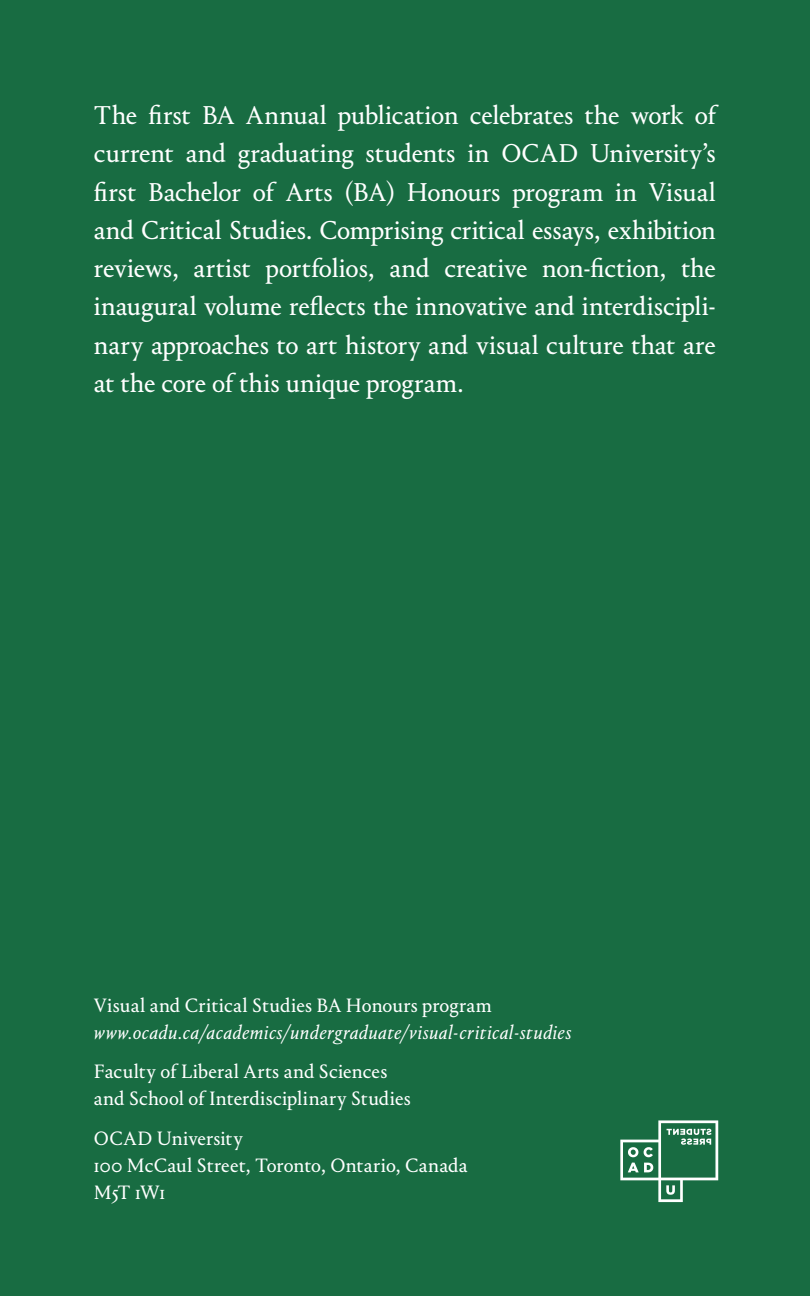
<style>
.page{position:relative;width:810px;height:1296px;background:#186c42}
.page>*{position:absolute;margin:0;border:0;box-sizing:border-box;transform-origin:0 0}
.t1{font:27px/38.2px "Portrait Text";letter-spacing:-.005em;color:#fff;text-align:justify}
.t2{font:20.25px/27px "Portrait Text";color:#fff}
.t3{font:italic 20.25px "Portrait Text";letter-spacing:.015em;color:#fff}
</style>
<div class="page">
<svg style="left:620px;top:1120px;width:98px;height:82px"></svg>
<p class="t1" style="left:94px;top:95px;width:624px">The first BA Annual publication celebrates the work of current and graduating students in OCAD University’s first Bachelor of Arts (BA) Honours program in Visual and Critical Studies. Comprising critical essays, exhibition reviews, artist portfolios, and creative non-fiction, the inaugural volume reflects the innovative and interdiscipli&shy;nary approaches to art history and visual culture that are at the core of this unique program.</p>
<p class="t2" style="left:94px;top:991px;width:400px">Visual and Critical Studies BA Honours program</p>
<p class="t3" style="left:94px;top:1018px;width:479px">www.ocadu.ca/academics/undergraduate/visual-critical-studies</p>
<p class="t2" style="left:94px;top:1057px;width:319px">Faculty of Liberal Arts and Sciences and School of Interdisciplinary Studies</p>
<p class="t2" style="left:94px;top:1124px;width:375px">OCAD University<br>100 McCaul Street, Toronto, Ontario, Canada<br>M5T 1W1</p>
</div>
